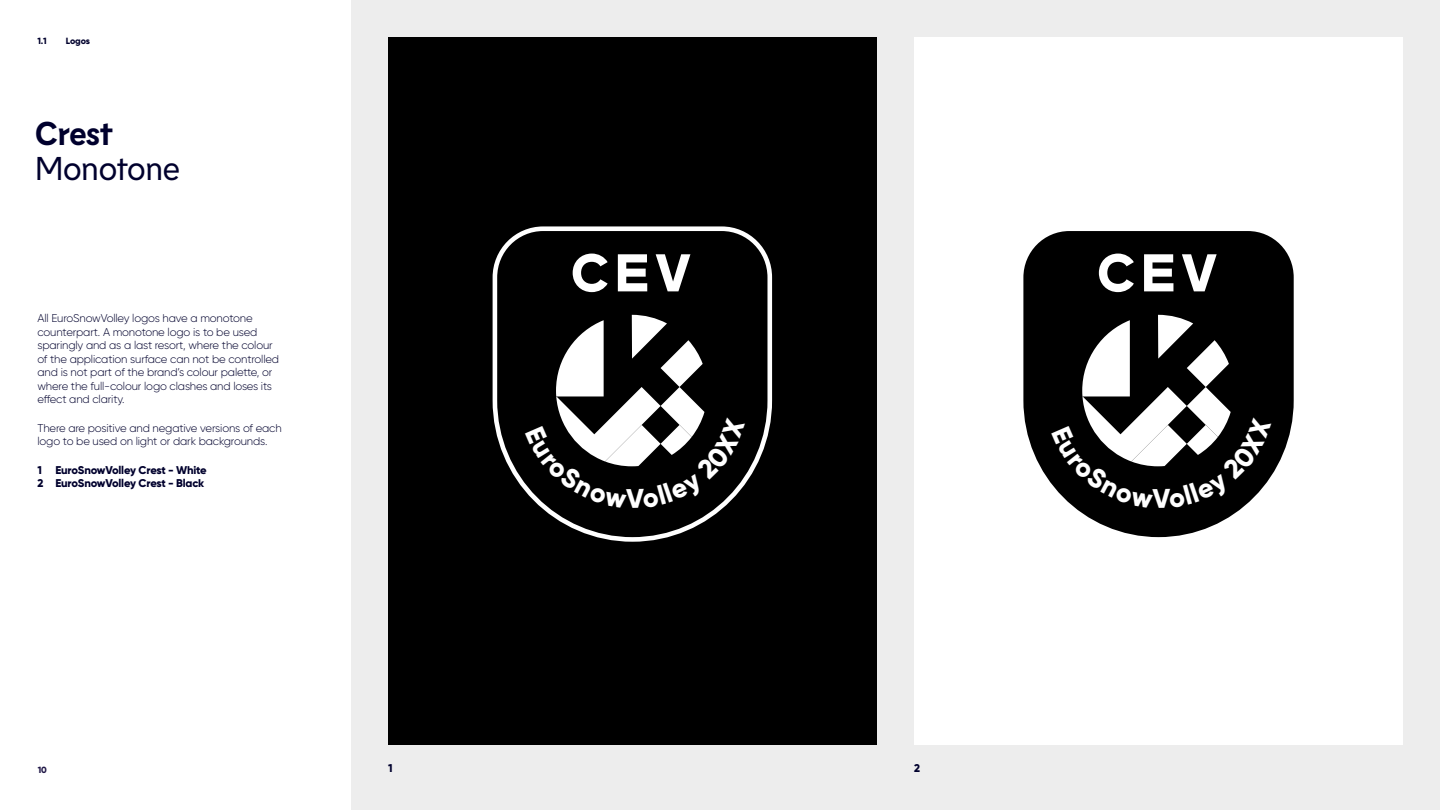
<style>
.page{position:relative;width:1440px;height:810px;background:#fff}
.page>*{position:absolute;margin:0;border:0;box-sizing:border-box;transform-origin:0 0}
.t1{font:32.92px "Lemur";letter-spacing:-.025em;color:#00002d}
.t2{font:700 32.92px "Lemur";letter-spacing:-.03em;color:#00002d}
.t3{font:300 11.25px/13.5px "Gilroy";letter-spacing:-.015em;color:#00002d}
.t4{font:800 11.25px/13.5px "Gilroy";letter-spacing:-.015em;color:#00002d}
.t5{font:800 9px "Gilroy";letter-spacing:-.015em;color:#00002d}
.t6{font:800 9px "Gilroy";color:#201747}
</style>
<div class="page">
<div style="left:351px;top:0;width:1089px;height:810px;background:#ededed"></div>
<div style="left:388px;top:38px;width:489px;height:708px;background:#000"></div>
<div style="left:914px;top:38px;width:488px;height:708px;background:#fff"></div>
<svg style="left:492px;top:226px;width:280px;height:316px"></svg>
<svg style="left:573px;top:254px;width:35px;height:38px"></svg>
<svg style="left:618px;top:254px;width:29px;height:37px"></svg>
<svg style="left:656px;top:254px;width:34px;height:37px"></svg>
<svg style="left:1023px;top:231px;width:271px;height:307px"></svg>
<svg style="left:1099px;top:254px;width:35px;height:38px"></svg>
<svg style="left:1144px;top:254px;width:29px;height:37px"></svg>
<svg style="left:1182px;top:254px;width:35px;height:37px"></svg>
<svg style="left:525px;top:315px;width:220px;height:193px"></svg>
<svg style="left:1051px;top:315px;width:220px;height:193px"></svg>
<p class="t5" style="left:37px;top:35px;width:11px">1.1</p>
<p class="t5" style="left:66px;top:35px;width:26px">Logos</p>
<h1 class="t2" style="left:35px;top:112px;width:79px">Crest</h1>
<h1 class="t1" style="left:35px;top:148px;width:147px">Monotone</h1>
<p class="t3" style="left:38px;top:312px;width:243px">All EuroSnowVolley logos have a monotone counterpart. A monotone logo is to be used sparingly and as a last resort, where the colour of the application surface can not be controlled and is not part of the brand’s colour palette, or where the full-colour logo clashes and loses its effect and clarity.</p>
<p class="t3" style="left:38px;top:421px;width:246px">There are positive and negative versions of each logo to be used on light or dark backgrounds.</p>
<p class="t4" style="left:38px;top:463px;width:171px">1 EuroSnowVolley Crest - White<br>2 EuroSnowVolley Crest - Black</p>
<p class="t6" style="left:38px;top:764px;width:11px">10</p>
<p class="t4" style="left:388px;top:761px;width:6px">1</p>
<p class="t4" style="left:914px;top:761px;width:7px">2</p>
</div>
